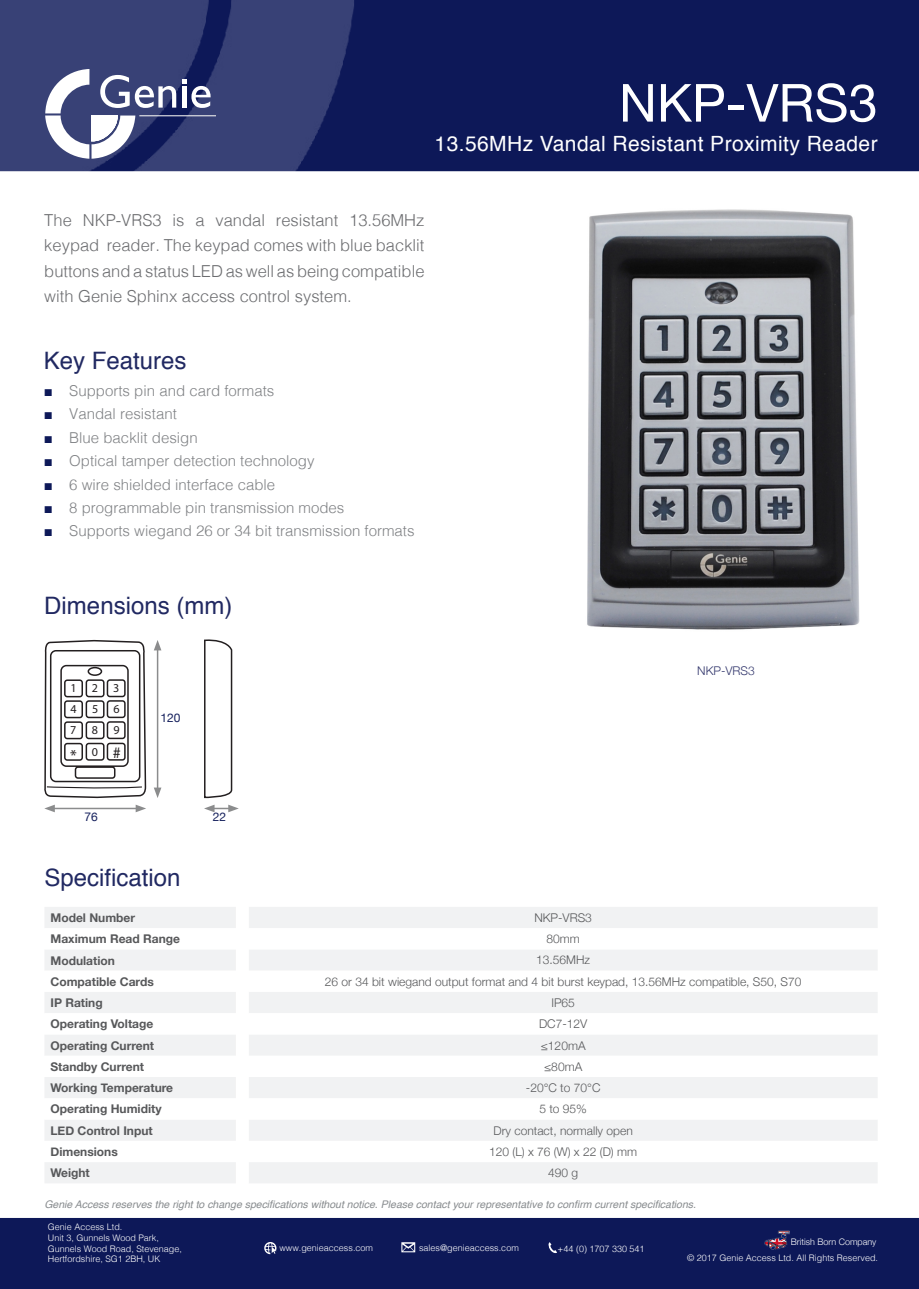
<style>
.page{position:relative;width:919px;height:1289px;background:#fff}
.page>*{position:absolute;margin:0;border:0;box-sizing:border-box;transform-origin:0 0}
.Main_Product_Code{font:52.5px "Helvetica Neue";color:#fff}
.Sub_Headers{font:24px "Helvetica";color:#212962}
.Product_Name{font:21px "Helvetica";letter-spacing:.02em;color:#fff}
.Key_Features_Bullets{font:300 16.5px/25.5px "Helvetica";color:#6c6d70;text-align:justify}
.t1{font:16.05px "Myriad Pro";color:#231f20}
.t2{font:300 15px "Helvetica";color:#808285}
.Tech_Spec_Text_CENTR{font:300 12px "Helvetica Neue";color:#57585a}
.Tech_Spec_Text_LEFT{font:700 12px "Helvetica Neue";color:#57585a}
.t3{font:12px/21.6px "Myriad Pro";color:#231f20}
.Tech_Spec_Text_CENTR-2{font:300 12px "Helvetica Neue";color:#35396e}
.t4{font:12px "Helvetica Neue";color:#16215d}
.t5{font:italic 10.5px "Helvetica";color:#888c8f}
.t6{font:300 9px/10.8px "Helvetica";color:#fff}
.t7{font:300 9px "Helvetica Neue";color:#fff}
.s1{font-family:"Times New Roman";font-weight:400;color:#0d1858}
</style>
<div class="page">
<div style="left:0;top:1217px;width:918px;height:71px;background:#0d1858;border:2px solid #0d1858"></div>
<svg style="left:548px;top:1242px;width:9px;height:10px"></svg>
<svg style="left:401px;top:1242px;width:14px;height:10px"></svg>
<svg style="left:264px;top:1242px;width:12px;height:12px"></svg>
<div style="left:0;top:0;width:918px;height:171px;background:#0d1858"></div>
<img style="left:764px;top:1230px;width:25px;height:19px">
<img style="left:1px;top:0;width:355px;height:171px">
<hr style="left:157px;top:648px;width:1px;height:142px;background:#8b8c8d">
<svg style="left:154px;top:640px;width:7px;height:10px"></svg>
<svg style="left:154px;top:787px;width:7px;height:11px"></svg>
<svg style="left:204px;top:804px;width:35px;height:8px"></svg>
<svg style="left:44px;top:639px;width:103px;height:649px"></svg>
<svg style="left:46px;top:785px;width:97px;height:4px"></svg>
<svg style="left:204px;top:639px;width:29px;height:159px"></svg>
<svg style="left:44px;top:906px;width:833px;height:277px"></svg>
<svg style="left:44px;top:1013px;width:833px;height:149px"></svg>
<img style="left:587px;top:209px;width:273px;height:421px">
<p class="Main_Product_Code" style="left:619px;top:65px;width:260px">NKP-VRS3</p>
<p class="Product_Name" style="left:434px;top:127px;width:444px">13.56MHz Vandal Resistant Proximity Reader</p>
<p class="Key_Features_Bullets" style="left:44px;top:206px;width:381px">The NKP-VRS3 is a vandal resistant 13.56MHz keypad reader. The keypad comes with blue backlit buttons and a status LED as well as being compatible with Genie Sphinx access control system.</p>
<p class="Sub_Headers" style="left:44px;top:342px;width:144px">Key Features</p>
<p class="t2" style="left:44px;top:378px;width:232px"><span class="s1">■</span> Supports pin and card formats</p>
<p class="t2" style="left:44px;top:401px;width:135px"><span class="s1">■</span> Vandal resistant</p>
<p class="t2" style="left:44px;top:424px;width:155px"><span class="s1">■</span> Blue backlit design</p>
<p class="t2" style="left:44px;top:448px;width:272px"><span class="s1">■</span> Optical tamper detection technology</p>
<p class="t2" style="left:44px;top:471px;width:233px"><span class="s1">■</span> 6 wire shielded interface cable</p>
<p class="t2" style="left:44px;top:495px;width:302px"><span class="s1">■</span> 8 programmable pin transmission modes</p>
<p class="t2" style="left:44px;top:518px;width:372px"><span class="s1">■</span> Supports wiegand 26 or 34 bit transmission formats</p>
<p class="Sub_Headers" style="left:44px;top:587px;width:189px">Dimensions (mm)</p>
<p class="t3" style="left:70px;top:676px;width:8px">1<br>4</p>
<p class="t3" style="left:92px;top:676px;width:8px">2</p>
<p class="t3" style="left:113px;top:677px;width:8px">3</p>
<p class="t3" style="left:92px;top:698px;width:8px">5</p>
<p class="t3" style="left:113px;top:697px;width:8px">6</p>
<p class="t3" style="left:70px;top:719px;width:8px">7</p>
<p class="t3" style="left:92px;top:719px;width:8px;line-height:21.1px">8<br>0</p>
<p class="t3" style="left:114px;top:719px;width:8px">9</p>
<p class="t1" style="left:70px;top:744px;width:52px">* #</p>
<p class="t4" style="left:160px;top:709px;width:22px">120</p>
<p class="t4" style="left:85px;top:807px;width:15px">76</p>
<p class="t4" style="left:213px;top:808px;width:15px">22</p>
<p class="Sub_Headers" style="left:44px;top:859px;width:138px">Specification</p>
<p class="Tech_Spec_Text_CENTR-2" style="left:697px;top:661px;width:59px">NKP-VRS3</p>
<p class="Tech_Spec_Text_LEFT" style="left:50px;top:908px;width:86px">Model Number</p>
<p class="Tech_Spec_Text_CENTR" style="left:534px;top:907px;width:59px">NKP-VRS3</p>
<p class="Tech_Spec_Text_LEFT" style="left:50px;top:929px;width:131px">Maximum Read Range</p>
<p class="Tech_Spec_Text_CENTR" style="left:546px;top:929px;width:35px">80mm</p>
<p class="Tech_Spec_Text_LEFT" style="left:50px;top:950px;width:66px">Modulation</p>
<p class="Tech_Spec_Text_CENTR" style="left:536px;top:950px;width:55px">13.56MHz</p>
<p class="Tech_Spec_Text_LEFT" style="left:50px;top:972px;width:105px">Compatible Cards</p>
<p class="Tech_Spec_Text_CENTR" style="left:325px;top:971px;width:478px">26 or 34 bit wiegand output format and 4 bit burst keypad, 13.56MHz compatible, S50, S70</p>
<p class="Tech_Spec_Text_LEFT" style="left:50px;top:993px;width:54px">IP Rating</p>
<p class="Tech_Spec_Text_CENTR" style="left:551px;top:993px;width:25px">IP65</p>
<p class="Tech_Spec_Text_LEFT" style="left:50px;top:1014px;width:104px">Operating Voltage</p>
<p class="Tech_Spec_Text_CENTR" style="left:539px;top:1014px;width:50px">DC7-12V</p>
<p class="Tech_Spec_Text_LEFT" style="left:50px;top:1035px;width:105px">Operating Current</p>
<p class="Tech_Spec_Text_CENTR" style="left:540px;top:1035px;width:46px">≤120mA</p>
<p class="Tech_Spec_Text_LEFT" style="left:50px;top:1057px;width:95px">Standby Current</p>
<p class="Tech_Spec_Text_CENTR" style="left:544px;top:1056px;width:40px">≤80mA</p>
<p class="Tech_Spec_Text_LEFT" style="left:50px;top:1078px;width:124px">Working Temperature</p>
<p class="Tech_Spec_Text_CENTR" style="left:526px;top:1078px;width:76px">-20°C to 70°C</p>
<p class="Tech_Spec_Text_LEFT" style="left:50px;top:1099px;width:113px">Operating Humidity</p>
<p class="Tech_Spec_Text_CENTR" style="left:539px;top:1099px;width:49px">5 to 95%</p>
<p class="Tech_Spec_Text_LEFT" style="left:50px;top:1120px;width:104px">LED Control Input</p>
<p class="Tech_Spec_Text_CENTR" style="left:493px;top:1120px;width:141px">Dry contact, normally open</p>
<p class="Tech_Spec_Text_LEFT" style="left:50px;top:1142px;width:69px">Dimensions</p>
<p class="Tech_Spec_Text_CENTR" style="left:489px;top:1141px;width:149px">120 (L) x 76 (W) x 22 (D) mm</p>
<p class="Tech_Spec_Text_LEFT" style="left:50px;top:1163px;width:41px">Weight</p>
<p class="Tech_Spec_Text_CENTR" style="left:548px;top:1163px;width:32px">490 g</p>
<p class="t5" style="left:44px;top:1196px;width:653px">Genie Access reserves the right to change specifications without notice. Please contact your representative to confirm current specifications.</p>
<p class="t6" style="left:48px;top:1220px;width:136px">Genie Access Ltd.<br>Unit 3, Gunnels Wood Park,<br>Gunnels Wood Road, Stevenage,<br>Hertfordshire, SG1 2BH, UK</p>
<p class="t6" style="left:279px;top:1241px;width:95px">www.genieaccess.com</p>
<p class="t6" style="left:419px;top:1241px;width:101px">sales@genieaccess.com</p>
<p class="t6" style="left:557px;top:1242px;width:88px">+44 (0) 1707 330 541</p>
<p class="t7" style="left:790px;top:1234px;width:87px">British Born Company</p>
<p class="t6" style="left:687px;top:1251px;width:192px">© 2017 Genie Access Ltd. All Rights Reserved.</p>
</div>
